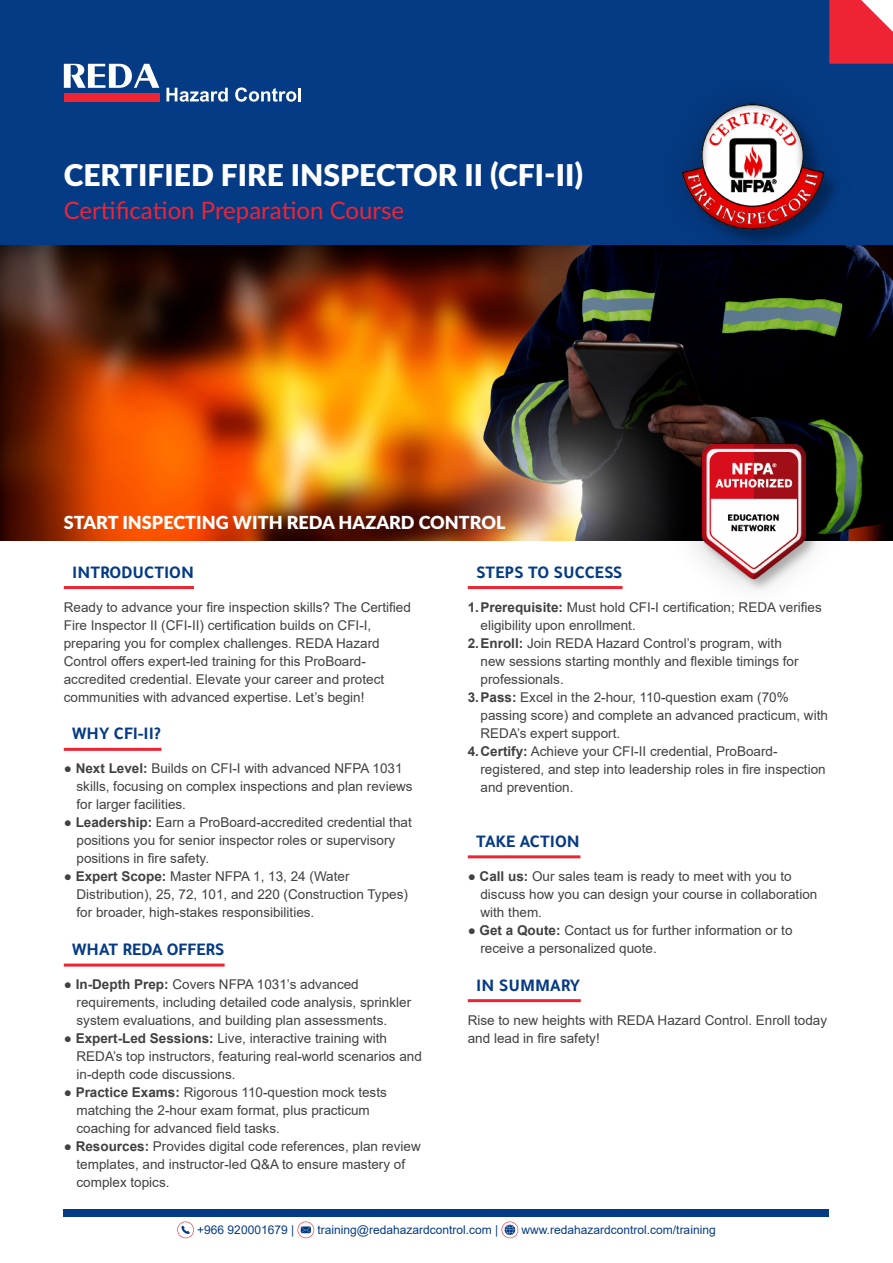
<style>
.page{position:relative;width:893px;height:1263px;background:#fff}
.page>*{position:absolute;margin:0;border:0;box-sizing:border-box;transform-origin:0 0}
.t1{font:900 30px "Lato";color:#fff}
.t2{font:24px "Lato";color:#ee2435}
.t3{font:700 18px "Tajawal";color:#053b84}
.t4{font:900 18px "Lato";color:#fff}
.t5{font:13.5px/18px "Arial";color:#414042}
.t6{font:12px "Arial";color:#053b84}
.s1{font-weight:700}
</style>
<div class="page">
<div style="left:0;top:0;width:893px;height:246px;background:#053b84"></div>
<svg style="left:829px;top:0;width:64px;height:64px;background:#ed3f4e"></svg>
<svg style="left:166px;top:88px;width:62px;height:14px"></svg>
<svg style="left:235px;top:87px;width:66px;height:15px"></svg>
<div style="left:64px;top:94px;width:95px;height:8px;background:#ee2435"></div>
<svg style="left:64px;top:64px;width:95px;height:24px"></svg>
<div style="left:64px;top:1209px;width:765px;height:7px;background:#053b84"></div>
<svg style="left:177px;top:1221px;width:17px;height:17px"></svg>
<svg style="left:297px;top:1221px;width:17px;height:17px"></svg>
<svg style="left:502px;top:1221px;width:16px;height:17px"></svg>
<img style="left:0;top:246px;width:893px;height:294px">
<hr style="left:64px;top:586px;width:130px;height:3px;background:#ee2435">
<hr style="left:468px;top:586px;width:155px;height:3px;background:#ee2435">
<hr style="left:468px;top:855px;width:112px;height:3px;background:#ee2435">
<hr style="left:468px;top:999px;width:113px;height:3px;background:#ee2435">
<hr style="left:64px;top:748px;width:97px;height:3px;background:#ee2435">
<hr style="left:64px;top:963px;width:161px;height:3px;background:#ee2435">
<div style="left:645px;top:66px;width:215px;height:201px;background:#000;opacity:.25"></div>
<div style="left:664px;top:91px;width:179px;height:141px;background:#000;opacity:.5"></div>
<div style="left:663px;top:404px;width:181px;height:210px;background:#000;opacity:.25"></div>
<div style="left:685px;top:430px;width:138px;height:155px;background:#000;opacity:.5"></div>
<h1 class="t1" style="left:64px;top:152px;width:521px">CERTIFIED FIRE INSPECTOR II (CFI-II(</h1>
<h2 class="t2" style="left:64px;top:193px;width:342px">Certification Preparation Course</h2>
<h3 class="t4" style="left:64px;top:509px;width:443px">START INSPECTING WITH REDA HAZARD CONTROL</h3>
<h3 class="t3" style="left:72px;top:558px;width:123px">INTRODUCTION</h3>
<p class="t5" style="left:64px;top:598px;width:349px">Ready to advance your fire inspection skills? The Certified<br>Fire Inspector II (CFI-II) certification builds on CFI ,I&shy;preparing you for complex challenges. REDA Hazard</p>
<p class="t5" style="left:64px;top:670px;width:322px">accredited credential. Elevate your career and protect</p>
<p class="t5" style="left:64px;top:652px;width:304px">Control offers expert-led training for this ProBoard-</p>
<p class="t5" style="left:64px;top:688px;width:302px">communities with advanced expertise. Let s’ begin!</p>
<h3 class="t3" style="left:72px;top:720px;width:90px">WHY CFI ?I I-</h3>
<p class="t5" style="left:77px;top:759px;width:338px;text-indent:-13px"><span class="s1">● Next Level:</span> Builds on CFI I- with advanced NFPA 1031 skills, focusing on complex inspections and plan reviews for larger facilities.</p>
<p class="t5" style="left:77px;top:813px;width:337px;text-indent:-13px"><span class="s1">● Leadership:</span> Earn a ProBoard-accredited credential that positions you for senior inspector roles or supervisory positions in fire safety.</p>
<p class="t5" style="left:77px;top:867px;width:333px;text-indent:-13px"><span class="s1">● Expert Scope:</span> Master NFPA 1, 13, 24 (Water<br>Distribution ,) 25, 72, 101, and 220 (Construction Types( for broader, high-stakes responsibilities.</p>
<h3 class="t3" style="left:72px;top:936px;width:154px">WHAT REDA OFFERS</h3>
<p class="t5" style="left:77px;top:975px;width:336px;text-indent:-13px"><span class="s1">● In-Depth Prep:</span> Covers NFPA 1031 s’ advanced requirements, including detailed code analysis, sprinkler system evaluations, and building plan assessments.</p>
<p class="t5" style="left:77px;top:1029px;width:347px;text-indent:-13px"><span class="s1">● Expert-Led Sessions:</span> Live, interactive training with<br>REDAs’ top instructors, featuring real-world scenarios and in-depth code discussions.</p>
<p class="t5" style="left:77px;top:1083px;width:312px;text-indent:-13px"><span class="s1">● Practice Exams:</span> Rigorous 110-question mock tests matching the 2-hour exam format, plus practicum coaching for advanced field tasks.</p>
<p class="t5" style="left:77px;top:1137px;width:346px;text-indent:-13px"><span class="s1">● Resources:</span> Provides digital code references, plan review templates, and instructor-led Q&amp;A to ensure mastery of complex topics.</p>
<h3 class="t3" style="left:476px;top:558px;width:148px">STEPS TO SUCCESS</h3>
<p class="t5" style="left:468px;top:598px;width:356px"><span class="s1">1.Prerequisite:</span> Must hold CFI I- certification; REDA verifies</p>
<p class="t5" style="left:480px;top:616px;width:157px">eligibility upon enrollment.</p>
<p class="t5" style="left:468px;top:634px;width:316px"><span class="s1">2.Enroll:</span> Join REDA Hazard Control s’ program, with</p>
<p class="t5" style="left:480px;top:652px;width:320px">new sessions starting monthly and flexible timings for</p>
<p class="t5" style="left:480px;top:670px;width:85px">professionals.</p>
<p class="t5" style="left:468px;top:688px;width:322px"><span class="s1">3.Pass:</span> Excel in the 2-hour, 110-question exam )70%</p>
<p class="t5" style="left:480px;top:706px;width:349px">passing score) and complete an advanced practicum, with</p>
<p class="t5" style="left:480px;top:724px;width:141px">REDAs’ expert support.</p>
<p class="t5" style="left:480px;top:760px;width:347px">registered, and step into leadership roles in fire inspection</p>
<p class="t5" style="left:468px;top:742px;width:311px"><span class="s1">4.Certify:</span> Achieve your CFI-II credential, ProBoard-</p>
<p class="t5" style="left:480px;top:778px;width:95px">and prevention.</p>
<h3 class="t3" style="left:476px;top:828px;width:105px">TAKE ACTION</h3>
<p class="t5" style="left:480px;top:867px;width:338px;text-indent:-13px"><span class="s1">● Call us:</span> Our sales team is ready to meet with you to discuss how you can design your course in collaboration with them.</p>
<p class="t5" style="left:480px;top:921px;width:313px;text-indent:-13px"><span class="s1">● Get a Qoute:</span> Contact us for further information or to receive a personalized quote.</p>
<h3 class="t3" style="left:476px;top:971px;width:106px">IN SUMMARY</h3>
<p class="t5" style="left:468px;top:1011px;width:361px">Rise to new heights with REDA Hazard Control. Enroll today and lead in fire safety!</p>
<p class="t6" style="left:197px;top:1221px;width:98px">+966 920001679 |</p>
<p class="t6" style="left:317px;top:1221px;width:182px">training@redahazardcontrol.com |</p>
<p class="t6" style="left:522px;top:1221px;width:196px">www.redahazardcontrol.com/training</p>
</div>
